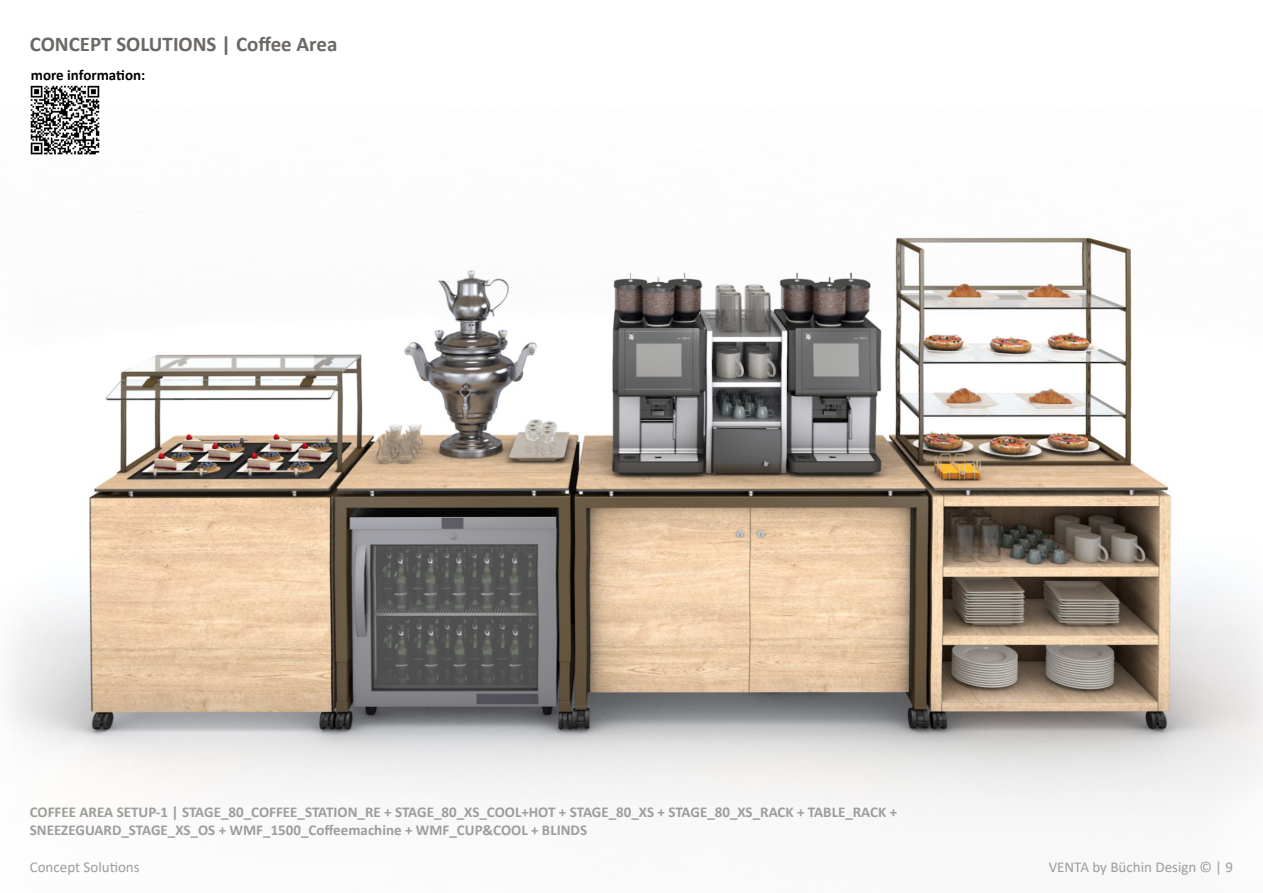
<style>
.page{position:relative;width:1263px;height:893px;background:#fff}
.page>*{position:absolute;margin:0;border:0;box-sizing:border-box;transform-origin:0 0}
.t1{font:700 21px "Calibri";color:#6b6865}
.t2{font:700 15px/18px "Calibri";color:#9d9d9c}
.t3{font:15px "Calibri";color:#9d9d9c}
.t4{font:700 15px "Calibri";color:#000}
</style>
<div class="page">
<img style="left:8px;top:237px;width:1255px;height:583px">
<img style="left:30px;top:85px;width:70px;height:70px">
<h1 class="t1" style="left:30px;top:29px;width:309px">CONCEPT SOLUTIONS | Coffee Area</h1>
<p class="t4" style="left:31px;top:64px;width:116px">more information:</p>
<p class="t2" style="left:30px;top:802px;width:869px">COFFEE AREA SETUP-1 | STAGE_80_COFFEE_STATION_RE + STAGE_80_XS_COOL+HOT + STAGE_80_XS + STAGE_80_XS_RACK + TABLE_RACK +<br>SNEEZEGUARD_STAGE_XS_OS + WMF_1500_Coffeemachine + WMF_CUP&amp;COOL + BLINDS</p>
<p class="t3" style="left:30px;top:856px;width:111px">Concept Solutions</p>
<p class="t3" style="left:1049px;top:856px;width:186px">VENTA by Büchin Design © | 9</p>
</div>
